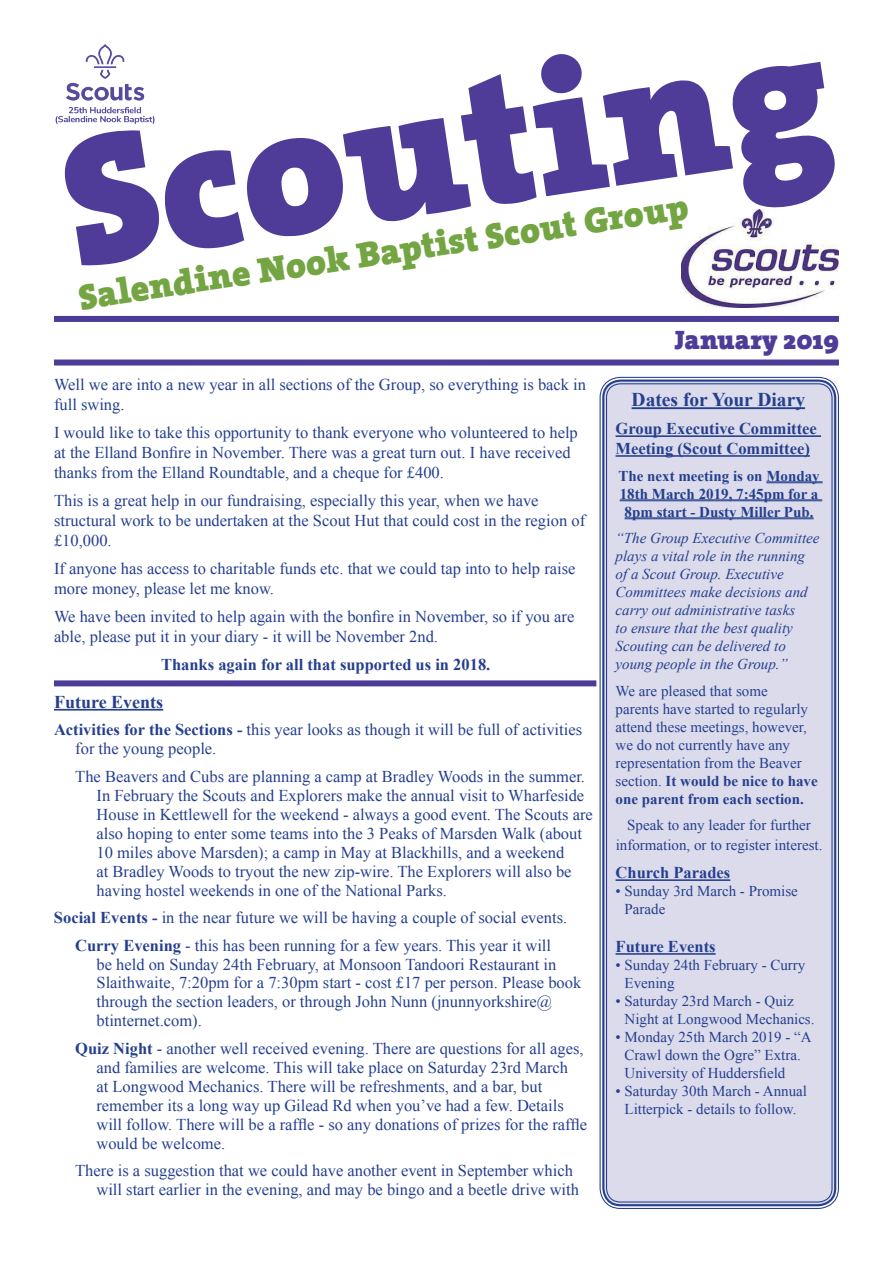
<style>
.page{position:relative;width:893px;height:1263px;background:#fff}
.page>*{position:absolute;margin:0;border:0;box-sizing:border-box;transform-origin:0 0}
.t1{font:900 186px "The Serif";color:#4f3c98}
.t2{font:900 36px "The Serif";color:#74a543}
.t3{font:900 27px "The Serif";color:#4f3c98}
.t4{font:700 19.5px "Times New Roman";color:#253f8e}
.t5{font:700 18px "Times New Roman";color:#253f8e}
.t6{font:16.5px/18.9px "Times New Roman";color:#253f8e}
.t7{font:700 16.5px/19.8px "Times New Roman";color:#253f8e}
.t8{font:15px/18px "Times New Roman";color:#253f8e}
.t9{font:italic 15px/18px "Times New Roman";color:#253f8e}
.t10{font:700 15px/18px "Times New Roman";color:#253f8e;text-align:center}
.s1{font-weight:700}
</style>
<div class="page">
<img style="left:682px;top:209px;width:157px;height:98px">
<div style="left:54px;top:316px;width:785px;height:6px;background:#4d3b98"></div>
<div style="left:54px;top:359px;width:785px;height:6px;background:#4d3b98"></div>
<div style="left:603px;top:381px;width:232px;height:824px;background:#dbdbeb;border-radius:17px"></div>
<hr style="left:632px;top:407px;width:173px;height:2px;background:#253f8e">
<hr style="left:616px;top:435px;width:205px;height:2px;background:#253f8e">
<hr style="left:616px;top:455px;width:194px;height:2px;background:#253f8e">
<hr style="left:766px;top:482px;width:57px;height:1px;background:#253f8e">
<hr style="left:620px;top:500px;width:202px;height:1px;background:#253f8e">
<hr style="left:625px;top:518px;width:188px;height:1px;background:#253f8e">
<hr style="left:616px;top:879px;width:114px;height:2px;background:#253f8e">
<hr style="left:616px;top:953px;width:100px;height:2px;background:#253f8e">
<div style="left:600px;top:377px;width:239px;height:832px;border:1px solid #253f8e;border-radius:20px"></div>
<div style="left:602px;top:379px;width:234px;height:827px;border:2px solid #253f8e;border-radius:17px"></div>
<div style="left:606px;top:383px;width:226px;height:819px;border:1px solid #253f8e;border-radius:14px"></div>
<div style="left:54px;top:680px;width:542px;height:6px;background:#4d3b98"></div>
<hr style="left:54px;top:709px;width:109px;height:1px;background:#253f8e">
<img style="left:55px;top:44px;width:100px;height:80px">
<h1 class="t1" style="left:40px;top:52px;width:773px;rotate:-9deg">Scouting</h1>
<h2 class="t2" style="left:74px;top:265px;width:617px;rotate:-8deg">Salendine Nook Baptist Scout Group</h2>
<h3 class="t3" style="left:674px;top:317px;width:166px">January 2019</h3>
<p class="t4" style="left:632px;top:386px;width:175px">Dates for Your Diary</p>
<p class="t7" style="left:616px;top:418px;width:203px">Group Executive Committee<br>Meeting (Scout Committee)</p>
<p class="t10" style="left:618px;top:466px;width:203px">The next meeting is on Monday<br>18th March 2019, 7:45pm for a<br>8pm start - Dusty Miller Pub.</p>
<p class="t9" style="left:616px;top:529px;width:206px">“The Group Executive Committee plays a vital role in the running of a Scout Group. Executive<br>Committees make decisions and carry out administrative tasks<br>to ensure that the best quality<br>Scouting can be delivered to young people in the Group.”</p>
<p class="t8" style="left:616px;top:681px;width:204px">We are pleased that some<br>parents have started to regularly attend these meetings, however, we do not currently have any representation from the Beaver section. <span class="s1">It would be nice to have one parent from each section.</span></p>
<p class="t8" style="left:616px;top:815px;width:208px;line-height:19.8px;text-align:center">Speak to any leader for further information, or to register interest.</p>
<p class="t7" style="left:616px;top:862px;width:116px">Church Parades</p>
<p class="t8" style="left:625px;top:882px;width:175px;text-indent:-9px">• Sunday 3rd March - Promise<br>Parade</p>
<p class="t7" style="left:616px;top:936px;width:102px">Future Events</p>
<p class="t8" style="left:625px;top:956px;width:182px;text-indent:-9px">• Sunday 24th February - Curry<br>Evening</p>
<p class="t8" style="left:625px;top:992px;width:191px;text-indent:-9px">• Saturday 23rd March - Quiz<br>Night at Longwood Mechanics.</p>
<p class="t8" style="left:625px;top:1028px;width:189px;text-indent:-9px">• Monday 25th March 2019 - “A<br>Crawl down the Ogre” Extra.<br>University of Huddersfield</p>
<p class="t8" style="left:616px;top:1082px;width:193px;text-align:center">• Saturday 30th March - Annual<br>Litterpick - details to follow.</p>
<p class="t6" style="left:54px;top:374px;width:534px;line-height:19.8px">Well we are into a new year in all sections of the Group, so everything is back in full swing.</p>
<p class="t6" style="left:54px;top:422px;width:525px;line-height:19.8px">I would like to take this opportunity to thank everyone who volunteered to help at the Elland Bonfire in November. There was a great turn out. I have received thanks from the Elland Roundtable, and a cheque for £400.</p>
<p class="t6" style="left:54px;top:490px;width:533px;line-height:19.8px">This is a great help in our fundraising, especially this year, when we have structural work to be undertaken at the Scout Hut that could cost in the region of £10,000.</p>
<p class="t6" style="left:54px;top:558px;width:523px;line-height:19.8px">If anyone has access to charitable funds etc. that we could tap into to help raise more money, please let me know.</p>
<p class="t6" style="left:54px;top:606px;width:522px;line-height:19.8px">We have been invited to help again with the bonfire in November, so if you are able, please put it in your diary - it will be November 2nd.</p>
<p class="t7" style="left:161px;top:654px;width:331px">Thanks again for all that supported us in 2018.</p>
<p class="t5" style="left:54px;top:689px;width:111px">Future Events</p>
<p class="t6" style="left:75px;top:720px;width:508px;text-indent:-21px"><span class="s1">Activities for the Sections -</span> this year looks as though it will be full of activities for the young people.</p>
<p class="t6" style="left:97px;top:766px;width:498px;text-indent:-21px">The Beavers and Cubs are planning a camp at Bradley Woods in the summer.<br>In February the Scouts and Explorers make the annual visit to Wharfeside House in Kettlewell for the weekend - always a good event. The Scouts are also hoping to enter some teams into the 3 Peaks of Marsden Walk (about 10 miles above Marsden); a camp in May at Blackhills, and a weekend<br>at Bradley Woods to tryout the new zip-wire. The Explorers will also be having hostel weekends in one of the National Parks.</p>
<p class="t6" style="left:54px;top:903px;width:515px;line-height:27.5px;text-align:center"><span class="s1">Social Events -</span> in the near future we will be having a couple of social events.<br><span class="s1">Curry Evening</span> - this has been running for a few years. This year it will</p>
<p class="t6" style="left:96px;top:954px;width:486px">be held on Sunday 24th February, at Monsoon Tandoori Restaurant in Slaithwaite, 7:20pm for a 7:30pm start - cost £17 per person. Please book through the section leaders, or through John Nunn (jnunnyorkshire@ btinternet.com).</p>
<p class="t6" style="left:96px;top:1039px;width:492px;text-indent:-21px"><span class="s1">Quiz Night</span> - another well received evening. There are questions for all ages, and families are welcome. This will take place on Saturday 23rd March<br>at Longwood Mechanics. There will be refreshments, and a bar, but remember its a long way up Gilead Rd when you’ve had a few. Details will follow. There will be a raffle - so any donations of prizes for the raffle would be welcome.</p>
<p class="t6" style="left:96px;top:1161px;width:484px;text-indent:-21px">There is a suggestion that we could have another event in September which will start earlier in the evening, and may be bingo and a beetle drive with</p>
</div>
